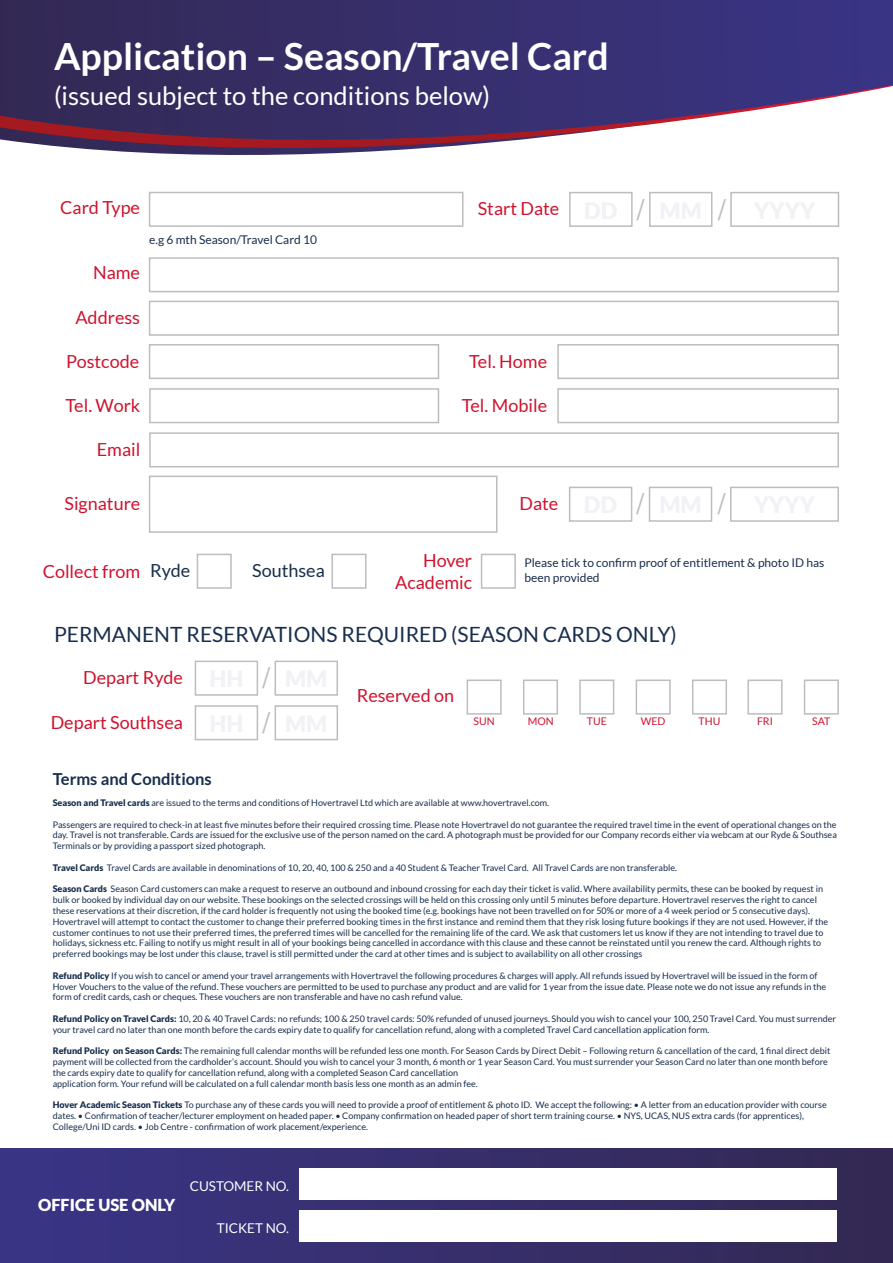
<style>
.page{position:relative;width:893px;height:1263px;background:#fff}
.page>*{position:absolute;margin:0;border:0;box-sizing:border-box;transform-origin:0 0}
.t1{font:700 37.5px "Lato";color:#fff}
.t2{font:25.5px "Lato";color:#fff}
.t3{font:21px "Lato";color:#182e4d}
.t4{font:18px/21.6px "Lato";color:#cf132e;text-align:right}
.t5{font:18px "Lato";color:#182e4d}
.t6{font:700 16.5px "Lato";color:#182e4d}
.t7{font:900 16.5px "Lato";color:#fff}
.t8{font:13.5px "Lato";color:#fff}
.t9{font:12px/14.4px "Lato";color:#182e4d}
.t10{font:10.5px "Lato";color:#cf132e}
.t11{font:9px/10.8px "Lato";color:#182e4d}
.s1{font-weight:900;font-size:22.5px;color:#f2f1f5}
.s2{font-family:"Minion Pro";font-size:30px;color:#bdbdc0}
.s3{font-weight:900}
</style>
<div class="page">
<svg style="left:0;top:0;width:893px;height:155px;background:#54477a"></svg>
<div style="left:149px;top:257px;width:690px;height:35px;border:2px solid #bdbdc0"></div>
<div style="left:149px;top:192px;width:314px;height:35px;border:2px solid #bdbdc0"></div>
<div style="left:149px;top:301px;width:690px;height:35px;border:2px solid #bdbdc0"></div>
<div style="left:149px;top:344px;width:290px;height:35px;border:2px solid #bdbdc0"></div>
<div style="left:557px;top:344px;width:282px;height:35px;border:2px solid #bdbdc0"></div>
<div style="left:557px;top:388px;width:282px;height:35px;border:2px solid #bdbdc0"></div>
<div style="left:149px;top:388px;width:290px;height:35px;border:2px solid #bdbdc0"></div>
<div style="left:149px;top:432px;width:690px;height:35px;border:2px solid #bdbdc0"></div>
<div style="left:197px;top:554px;width:35px;height:35px;border:2px solid #bdbdc0"></div>
<div style="left:331px;top:554px;width:36px;height:35px;border:2px solid #bdbdc0"></div>
<div style="left:481px;top:554px;width:35px;height:35px;border:2px solid #bdbdc0"></div>
<div style="left:149px;top:476px;width:348px;height:57px;border:2px solid #bdbdc0"></div>
<div style="left:569px;top:487px;width:63px;height:35px;border:2px solid #bdbdc0"></div>
<div style="left:649px;top:487px;width:63px;height:35px;border:2px solid #bdbdc0"></div>
<div style="left:730px;top:487px;width:109px;height:35px;border:2px solid #bdbdc0"></div>
<div style="left:195px;top:661px;width:63px;height:35px;border:2px solid #bdbdc0"></div>
<div style="left:467px;top:679px;width:35px;height:36px;border:2px solid #bdbdc0"></div>
<div style="left:579px;top:679px;width:35px;height:36px;border:2px solid #bdbdc0"></div>
<div style="left:804px;top:679px;width:35px;height:36px;border:2px solid #bdbdc0"></div>
<div style="left:636px;top:679px;width:35px;height:36px;border:2px solid #bdbdc0"></div>
<div style="left:692px;top:679px;width:35px;height:36px;border:2px solid #bdbdc0"></div>
<div style="left:523px;top:679px;width:35px;height:36px;border:2px solid #bdbdc0"></div>
<div style="left:747px;top:679px;width:35px;height:36px;border:2px solid #bdbdc0"></div>
<div style="left:275px;top:661px;width:63px;height:35px;border:2px solid #bdbdc0"></div>
<div style="left:195px;top:705px;width:63px;height:35px;border:2px solid #bdbdc0"></div>
<div style="left:275px;top:705px;width:63px;height:35px;border:2px solid #bdbdc0"></div>
<div style="left:569px;top:192px;width:64px;height:35px;border:2px solid #bdbdc0"></div>
<div style="left:649px;top:192px;width:63px;height:35px;border:2px solid #bdbdc0"></div>
<div style="left:730px;top:192px;width:109px;height:35px;border:2px solid #bdbdc0"></div>
<div style="left:0;top:1149px;width:893px;height:114px;background:linear-gradient(to right,#3b3587,#3c3259)"></div>
<div style="left:299px;top:1168px;width:538px;height:32px;background:#fff"></div>
<div style="left:299px;top:1210px;width:538px;height:31px;background:#fff"></div>
<h1 class="t1" style="left:54px;top:35px;width:556px">Application – Season/Travel Card</h1>
<h2 class="t2" style="left:54px;top:81px;width:438px">(issued subject to the conditions below)</h2>
<h3 class="t4" style="left:60px;top:196px;width:81px">Card Type</h3>
<h3 class="t4" style="left:93px;top:262px;width:48px">Name</h3>
<h3 class="t9" style="left:149px;top:232px;width:169px">e.g 6 mth Season/Travel Card 10</h3>
<h3 class="t4" style="left:75px;top:307px;width:66px">Address</h3>
<h3 class="t4" style="left:478px;top:198px;width:83px">Start Date</h3>
<h3 class="t4" style="left:66px;top:350px;width:75px">Postcode</h3>
<h3 class="t4" style="left:469px;top:350px;width:79px">Tel. Home</h3>
<h3 class="t4" style="left:462px;top:394px;width:87px">Tel. Mobile</h3>
<h3 class="t4" style="left:66px;top:394px;width:76px">Tel. Work</h3>
<h3 class="t4" style="left:97px;top:438px;width:45px">Email</h3>
<h3 class="t4" style="left:65px;top:493px;width:77px">Signature</h3>
<h3 class="t4" style="left:519px;top:493px;width:40px">Date</h3>
<h3 class="t4" style="left:43px;top:560px;width:99px">Collect from</h3>
<h3 class="t4" style="left:395px;top:550px;width:79px">Hover<br>Academic</h3>
<h3 class="t5" style="left:252px;top:561px;width:74px">Southsea</h3>
<h3 class="t9" style="left:524px;top:556px;width:301px">Please tick to confi rm proof of entitlement &amp; photo ID has been provided</h3>
<h3 class="t5" style="left:150px;top:561px;width:42px">Ryde</h3>
<h3 class="t3" style="left:54px;top:622px;width:624px">PERMANENT RESERVATIONS REQUIRED (SEASON CARDS ONLY)</h3>
<h3 class="t4" style="left:83px;top:667px;width:101px">Depart Ryde</h3>
<h3 class="t4" style="left:51px;top:711px;width:278px">Depart Southsea <span class="s1">HH</span> <span class="s2">/</span> <span class="s1">MM</span></h3>
<h3 class="t6" style="left:53px;top:769px;width:161px">Terms and Conditions</h3>
<h3 class="t4" style="left:357px;top:685px;width:99px">Reserved on</h3>
<p class="t10" style="left:474px;top:716px;width:23px">SUN</p>
<p class="t10" style="left:528px;top:716px;width:27px">MON</p>
<p class="t10" style="left:587px;top:716px;width:21px">TUE</p>
<p class="t10" style="left:641px;top:716px;width:26px">WED</p>
<p class="t10" style="left:699px;top:716px;width:23px">THU</p>
<p class="t10" style="left:757px;top:716px;width:17px">FRI</p>
<p class="t10" style="left:812px;top:716px;width:20px">SAT</p>
<p class="t11" style="left:53px;top:797px;width:498px"><span class="s3">Season and Travel cards</span> are issued to the terms and conditions of Hovertravel Ltd which are available at www.hovertravel.com.</p>
<p class="t11" style="left:53px;top:819px;width:786px;text-align:justify">Passengers are required to check-in at least five minutes before their required crossing time. Please note Hovertravel do not guarantee the required travel time in the event of operational changes on the day. Travel is not transferable. Cards are issued for the exclusive use of the person named on the card. A photograph must be provided for our Company records either via webcam at our Ryde &amp; Southsea Terminals or by providing a passport sized photograph.</p>
<p class="t11" style="left:53px;top:862px;width:626px"><span class="s3">Travel Cards</span> Travel Cards are available in denominations of 10, 20, 40, 100 &amp; 250 and a 40 Student &amp; Teacher Travel Card. All Travel Cards are non transferable.</p>
<p class="t11" style="left:53px;top:884px;width:777px"><span class="s3">Season Cards</span> Season Card customers can make a request to reserve an outbound and inbound crossing for each day their ticket is valid. Where availability permits, these can be booked by request in bulk or booked by individual day on our website. These bookings on the selected crossings will be held on this crossing only until 5 minutes before departure. Hovertravel reserves the right to cancel these reservations at their discretion, if the card holder is frequently not using the booked time (e.g. bookings have not been travelled on for 50% or more of a 4 week period or 5 consecutive days).<br>Hovertravel will attempt to contact the customer to change their preferred booking times in the fi rst instance and remind them that they risk losing future bookings if they are not used. However, if the customer continues to not use their preferred times, the preferred times will be cancelled for the remaining life of the card. We ask that customers let us know if they are not intending to travel due to holidays, sickness etc. Failing to notify us might result in all of your bookings being cancelled in accordance with this clause and these cannot be reinstated until you renew the card. Although rights to preferred bookings may be lost under this clause, travel is still permitted under the card at other times and is subject to availability on all other crossings</p>
<p class="t11" style="left:53px;top:970px;width:775px"><span class="s3">Refund Policy</span> If you wish to cancel or amend your travel arrangements with Hovertravel the following procedures &amp; charges will apply. All refunds issued by Hovertravel will be issued in the form of<br>Hover Vouchers to the value of the refund. These vouchers are permitted to be used to purchase any product and are valid for 1 year from the issue date. Please note we do not issue any refunds in the form of credit cards, cash or cheques. These vouchers are non transferable and have no cash refund value.</p>
<p class="t11" style="left:53px;top:1013px;width:785px"><span class="s3">Refund Policy on Travel Cards:</span> 10, 20 &amp; 40 Travel Cards: no refunds; 100 &amp; 250 travel cards: 50% refunded of unused journeys. Should you wish to cancel your 100, 250 Travel Card. You must surrender your travel card no later than one month before the cards expiry date to qualify for cancellation refund, along with a completed Travel Card cancellation application form.</p>
<p class="t11" style="left:53px;top:1046px;width:779px"><span class="s3">Refund Policy on Season Cards:</span> The remaining full calendar months will be refunded less one month. For Season Cards by Direct Debit – Following return &amp; cancellation of the card, 1 final direct debit payment will be collected from the cardholder’s account. Should you wish to cancel your 3 month, 6 month or 1 year Season Card. You must surrender your Season Card no later than one month before the cards expiry date to qualify for cancellation refund, along with a completed Season Card cancellation<br>application form. Your refund will be calculated on a full calendar month basis less one month as an admin fee.</p>
<p class="t11" style="left:53px;top:1100px;width:776px"><span class="s3">Hover Academic Season Tickets</span> To purchase any of these cards you will need to provide a proof of entitlement &amp; photo ID. We accept the following: • A letter from an education provider with course dates. • Confi rmation of teacher/lecturer employment on headed paper. • Company confi rmation on headed paper of short term training course. • NYS, UCAS, NUS extra cards (for apprentices),<br>College/Uni ID cards. • Job Centre - confi rmation of work placement/experience.</p>
<h3 class="t7" style="left:38px;top:1196px;width:139px">OFFICE USE ONLY</h3>
<h3 class="t8" style="left:190px;top:1178px;width:101px">CUSTOMER NO.</h3>
<h3 class="t8" style="left:217px;top:1220px;width:74px">TICKET NO.</h3>
</div>
